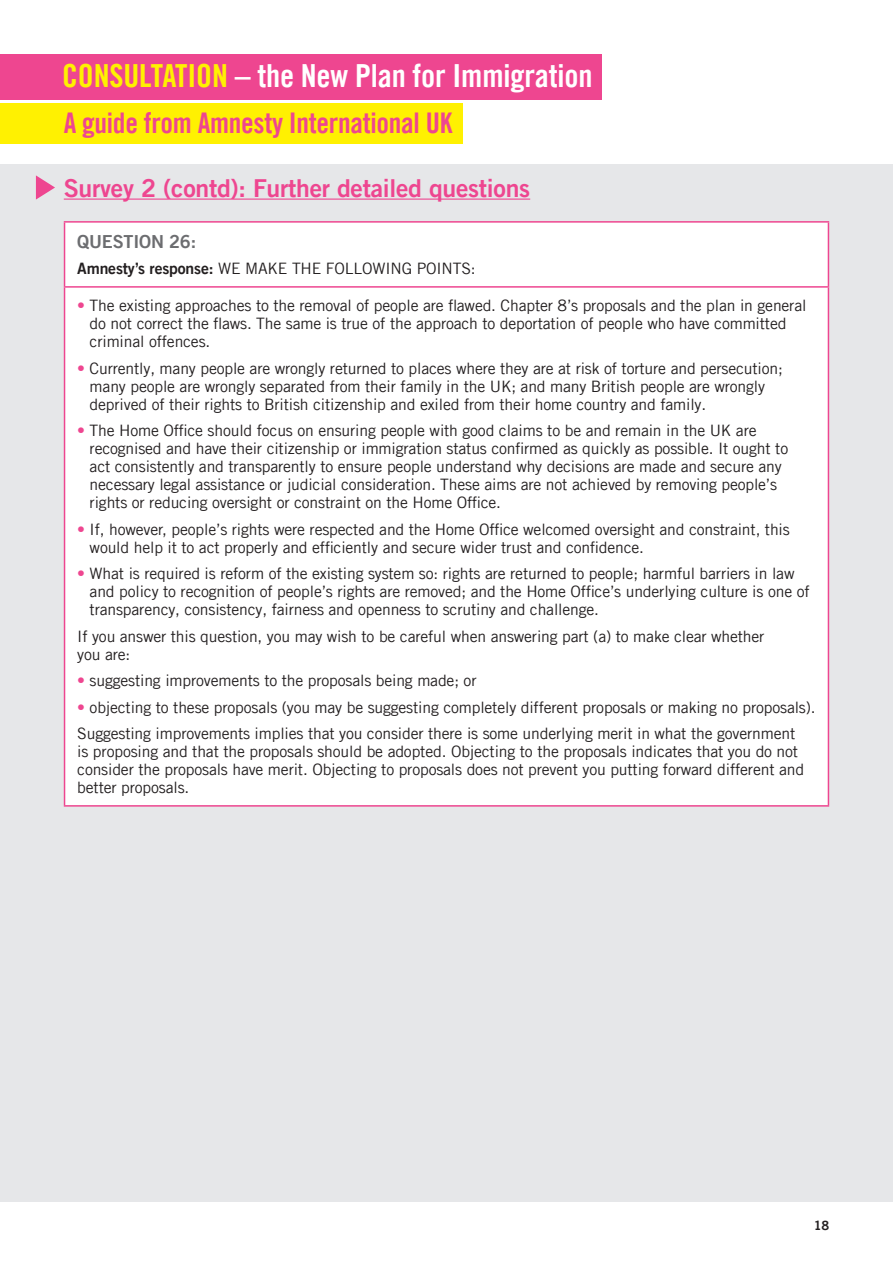
<style>
.page{position:relative;width:893px;height:1263px;background:#fff}
.page>*{position:absolute;margin:0;border:0;box-sizing:border-box;transform-origin:0 0}
.t1{font:31.8px "Amnesty Trade Gothic Bd Cn 20";letter-spacing:-.005em;color:#fff}
.t2{font:28.5px "Amnesty Trade Gothic Bd Cn 20";letter-spacing:-.01em;color:#ee4690}
.Sub{font:24.75px "Amnesty Trade Gothic Bd 2";letter-spacing:-.01em;color:#ee4690}
.Table_text___questio{font:18px "Amnesty Trade Gothic Bd 2";letter-spacing:-.01em;color:#6c6d70}
.Table_text___questio-2{font:15.75px/18px "Amnesty Trade Gothic";letter-spacing:-.01em;color:#231f20}
.t3{font:12.75px "Amnesty Trade Gothic Bd 2";color:#231f20}
.s1{color:#fff101}
.s2{font-family:"Amnesty Trade Gothic Bd 2"}
.s3{color:#ee4690}
</style>
<div class="page">
<div style="left:0;top:103px;width:463px;height:41px;background:#fff101"></div>
<div style="left:0;top:54px;width:602px;height:46px;background:#ee4690"></div>
<div style="left:0;top:164px;width:893px;height:1038px;background:#e6e7e9"></div>
<svg style="left:36px;top:175px;width:19px;height:25px"></svg>
<div style="left:65px;top:223px;width:763px;height:582px;background:#fff"></div>
<hr style="left:64px;top:221px;width:765px;height:2px;background:#ee4690">
<hr style="left:64px;top:223px;width:1px;height:63px;background:#ee4690">
<hr style="left:828px;top:223px;width:1px;height:63px;background:#ee4690">
<hr style="left:64px;top:286px;width:765px;height:2px;background:#ee4690">
<hr style="left:64px;top:288px;width:1px;height:517px;background:#ee4690">
<hr style="left:828px;top:288px;width:1px;height:517px;background:#ee4690">
<hr style="left:64px;top:805px;width:765px;height:2px;background:#ee4690">
<hr style="left:64px;top:199px;width:466px;height:1px;background:#ee4690">
<h1 class="t1" style="left:62px;top:56px;width:532px"><span class="s1">CONSULTATION</span> – the New Plan for Immigration</h1>
<h2 class="t2" style="left:64px;top:105px;width:390px">A guide from Amnesty International UK</h2>
<p class="Sub" style="left:64px;top:172px;width:468px">Survey 2 (contd): Further detailed questions</p>
<p class="Table_text___questio" style="left:77px;top:230px;width:120px">QUESTION 26:</p>
<p class="Table_text___questio-2" style="left:77px;top:259px;width:400px"><span class="s2">Amnesty’s response:</span> WE MAKE THE FOLLOWING POINTS:</p>
<p class="Table_text___questio-2" style="left:90px;top:296px;width:718px;text-indent:-12px"><span class="s3">•</span> The existing approaches to the removal of people are flawed. Chapter 8’s proposals and the plan in general do not correct the flaws. The same is true of the approach to deportation of people who have committed criminal offences.</p>
<p class="Table_text___questio-2" style="left:90px;top:359px;width:695px;text-indent:-12px"><span class="s3">•</span> Currently, many people are wrongly returned to places where they are at risk of torture and persecution; many people are wrongly separated from their family in the UK; and many British people are wrongly deprived of their rights to British citizenship and exiled from their home country and family.</p>
<p class="Table_text___questio-2" style="left:90px;top:421px;width:700px;text-indent:-12px"><span class="s3">•</span> The Home Office should focus on ensuring people with good claims to be and remain in the UK are recognised and have their citizenship or immigration status confirmed as quickly as possible. It ought to act consistently and transparently to ensure people understand why decisions are made and secure any necessary legal assistance or judicial consideration. These aims are not achieved by removing people’s rights or reducing oversight or constraint on the Home Office.</p>
<p class="Table_text___questio-2" style="left:90px;top:520px;width:702px;text-indent:-12px"><span class="s3">•</span> If, however, people’s rights were respected and the Home Office welcomed oversight and constraint, this would help it to act properly and efficiently and secure wider trust and confidence.</p>
<p class="Table_text___questio-2" style="left:90px;top:564px;width:721px;text-indent:-12px"><span class="s3">•</span> What is required is reform of the existing system so: rights are returned to people; harmful barriers in law and policy to recognition of people’s rights are removed; and the Home Office’s underlying culture is one of transparency, consistency, fairness and openness to scrutiny and challenge.</p>
<p class="Table_text___questio-2" style="left:77px;top:627px;width:689px">If you answer this question, you may wish to be careful when answering part (a) to make clear whether you are:</p>
<p class="Table_text___questio-2" style="left:77px;top:671px;width:401px"><span class="s3">•</span> suggesting improvements to the proposals being made; or</p>
<p class="Table_text___questio-2" style="left:77px;top:698px;width:740px"><span class="s3">•</span> objecting to these proposals (you may be suggesting completely different proposals or making no proposals).</p>
<p class="Table_text___questio-2" style="left:77px;top:724px;width:728px">Suggesting improvements implies that you consider there is some underlying merit in what the government is proposing and that the proposals should be adopted. Objecting to the proposals indicates that you do not consider the proposals have merit. Objecting to proposals does not prevent you putting forward different and better proposals.</p>
<p class="t3" style="left:814px;top:1217px;width:17px">18</p>
</div>
